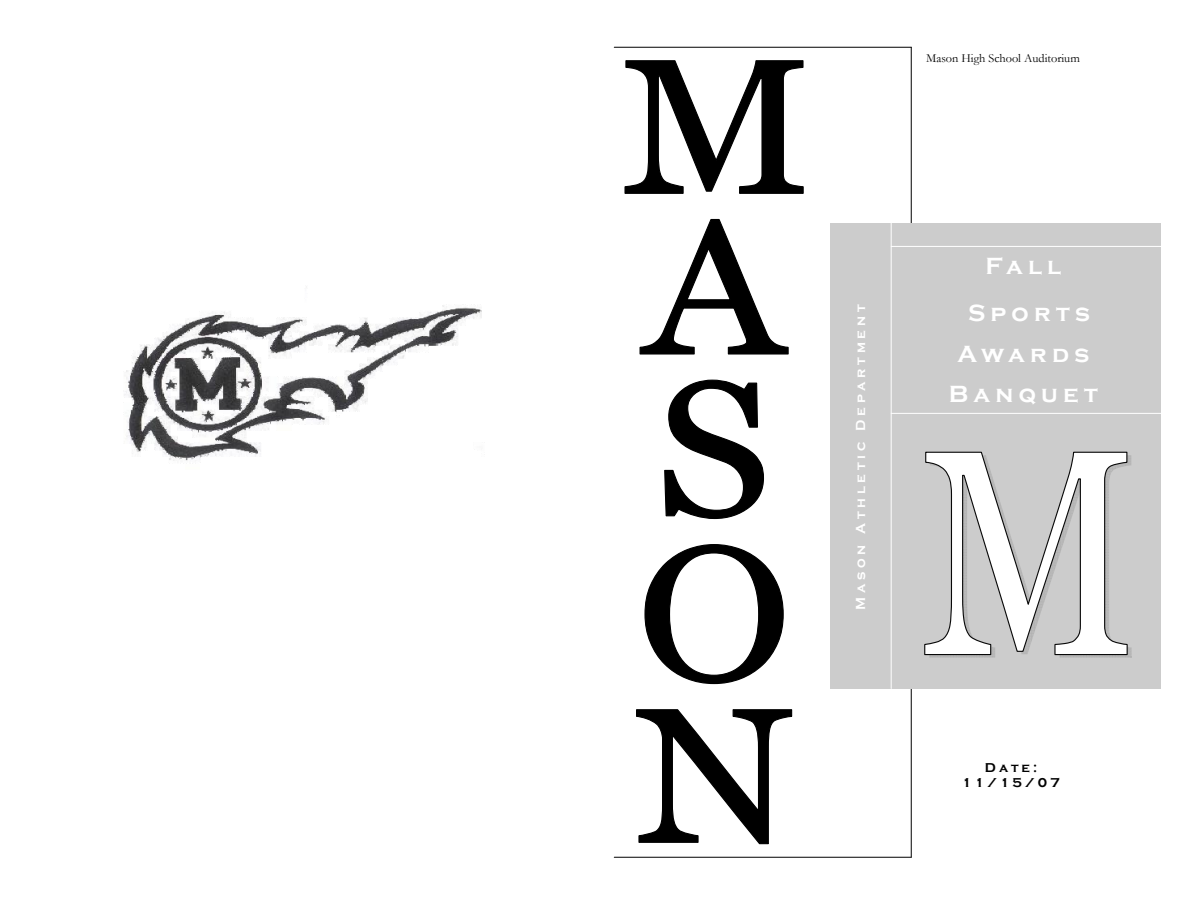
<style>
.page{position:relative;width:1188px;height:918px;background:#fff}
.page>*{position:absolute;margin:0;border:0;box-sizing:border-box;transform-origin:0 0}
.t1{font:700 24.15px/47.8px "Copperplate Gothic";letter-spacing:.22em;color:#fff;text-align:center}
.t2{font:700 13.5px "Copperplate Gothic";letter-spacing:.28em;color:#fff}
.t3{font:700 13.2px/14.7px "Copperplate Gothic";letter-spacing:.225em;color:#000;text-align:center}
.t4{font:12.3px "Garamond";color:#000}
</style>
<div class="page">
<img style="left:124px;top:305px;width:358px;height:156px">
<hr style="left:911px;top:47px;width:1px;height:810px;background:#000">
<hr style="left:614px;top:47px;width:297px;height:1px;background:#000">
<hr style="left:614px;top:857px;width:297px;height:1px;background:#000">
<div style="left:830px;top:223px;width:331px;height:465px;background:#ccc"></div>
<hr style="left:891px;top:223px;width:1px;height:465px;background:#fff">
<hr style="left:891px;top:246px;width:270px;height:1px;background:#fff">
<hr style="left:891px;top:413px;width:270px;height:1px;background:#fff">
<svg style="left:624px;top:60px;width:180px;height:134px"></svg>
<svg style="left:639px;top:218px;width:150px;height:137px"></svg>
<svg style="left:664px;top:379px;width:100px;height:141px"></svg>
<svg style="left:644px;top:544px;width:140px;height:141px"></svg>
<svg style="left:636px;top:709px;width:157px;height:136px"></svg>
<svg style="left:924px;top:451px;width:208px;height:207px"></svg>
<p class="t4" style="left:926px;top:50px;width:155px">Mason High School Auditorium</p>
<p class="t2" style="left:853px;top:610px;width:307px;rotate:-90deg">Mason Athletic Department</p>
<p class="t1" style="left:968px;top:242px;width:123px">Fall<br>Sports</p>
<p class="t1" style="left:949px;top:334px;width:151px;line-height:40.3px">Awards<br>Banquet</p>
<p class="t3" style="left:962px;top:760px;width:99px">Date:<br>11/15/07</p>
</div>
